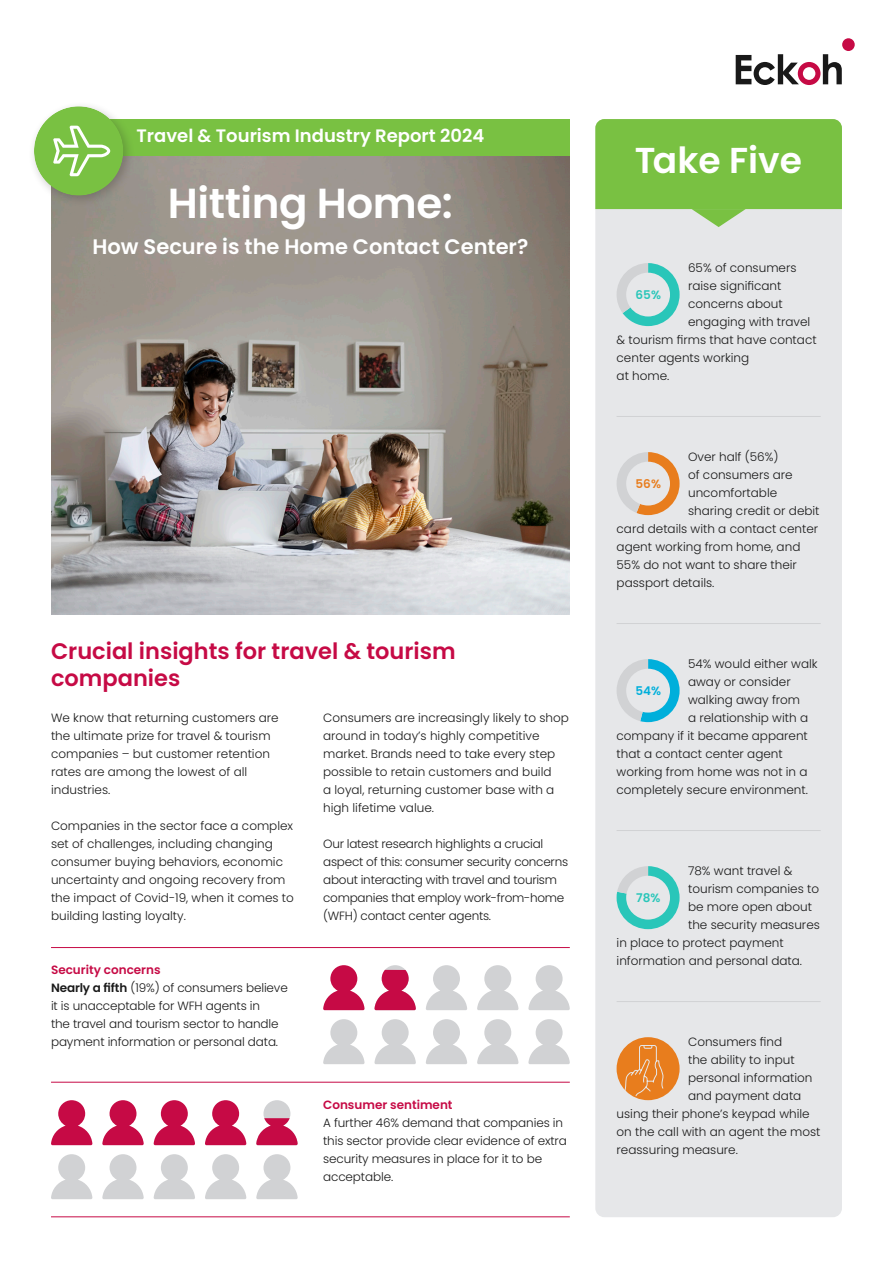
<style>
.page{position:relative;width:893px;height:1263px;background:#fff}
.page>*{position:absolute;margin:0;border:0;box-sizing:border-box;transform-origin:0 0}
.t1{font:600 42px "Poppins";letter-spacing:-.01em;color:#fff}
.t2{font:600 36px "Poppins";color:#fff}
.t3{font:600 22.5px/27px "Poppins";color:#c60a45}
.t4{font:600 21px "Poppins";color:#fff}
.t5{font:600 18px "Poppins";color:#fff}
.Text{font:300 12px/18px "Poppins";color:#191919}
.Text-2{font:300 12px/18px "Poppins";letter-spacing:-.02em;color:#191919}
.Subhead{font:600 12px "Poppins";color:#c60a45}
.t6{font:600 12px "Poppins";color:#29c6b9}
.t7{font:600 12px "Poppins";color:#e87d1d}
.t8{font:600 12px "Poppins";color:#00afdb}
.s1{font-weight:600}
</style>
<div class="page">
<img style="left:51px;top:155px;width:519px;height:459px">
<div style="left:595px;top:119px;width:247px;height:1098px;background:#e6e7e9;border-radius:9px"></div>
<hr style="left:617px;top:416px;width:204px;height:1px;background:#d1d2d4">
<hr style="left:617px;top:623px;width:204px;height:1px;background:#d1d2d4">
<hr style="left:617px;top:830px;width:204px;height:1px;background:#d1d2d4">
<hr style="left:617px;top:1001px;width:204px;height:1px;background:#d1d2d4">
<svg style="left:736px;top:54px;width:106px;height:31px"></svg>
<div style="left:842px;top:38px;width:13px;height:13px;background:#c60a45;border-radius:50%"></div>
<div style="left:617px;top:1037px;width:63px;height:63px;background:#e87d1d;border-radius:50%"></div>
<svg style="left:624px;top:1045px;width:40px;height:52px"></svg>
<hr style="left:51px;top:1216px;width:519px;height:1px;background:#c60a45">
<hr style="left:51px;top:1082px;width:519px;height:1px;background:#c60a45">
<hr style="left:51px;top:947px;width:519px;height:1px;background:#c60a45">
<svg style="left:595px;top:119px;width:247px;height:108px;background:#89c65b"></svg>
<svg style="left:617px;top:263px;width:63px;height:63px"></svg>
<svg style="left:617px;top:452px;width:63px;height:63px"></svg>
<svg style="left:617px;top:659px;width:63px;height:63px"></svg>
<svg style="left:617px;top:866px;width:63px;height:63px"></svg>
<div style="left:51px;top:119px;width:519px;height:36px;background:#79c142"></div>
<svg style="left:323px;top:965px;width:42px;height:45px"></svg>
<svg style="left:426px;top:965px;width:41px;height:45px"></svg>
<svg style="left:477px;top:965px;width:41px;height:45px"></svg>
<svg style="left:323px;top:1019px;width:42px;height:45px"></svg>
<svg style="left:374px;top:1019px;width:42px;height:45px"></svg>
<svg style="left:426px;top:1019px;width:41px;height:45px"></svg>
<svg style="left:477px;top:1019px;width:41px;height:45px"></svg>
<svg style="left:528px;top:1019px;width:42px;height:45px"></svg>
<svg style="left:528px;top:965px;width:42px;height:45px"></svg>
<svg style="left:51px;top:1100px;width:41px;height:45px"></svg>
<svg style="left:102px;top:1100px;width:42px;height:45px"></svg>
<svg style="left:154px;top:1100px;width:41px;height:45px"></svg>
<svg style="left:205px;top:1100px;width:41px;height:45px"></svg>
<svg style="left:51px;top:1154px;width:41px;height:45px"></svg>
<svg style="left:102px;top:1154px;width:42px;height:45px"></svg>
<svg style="left:154px;top:1154px;width:41px;height:45px"></svg>
<svg style="left:205px;top:1154px;width:41px;height:45px"></svg>
<svg style="left:256px;top:1154px;width:42px;height:45px"></svg>
<svg style="left:374px;top:965px;width:42px;height:45px"></svg>
<svg style="left:256px;top:1100px;width:42px;height:45px"></svg>
<div style="left:28px;top:100px;width:108px;height:108px;background:#231f20;opacity:.25"></div>
<div style="left:34px;top:106px;width:89px;height:90px;background:#79c142;border-radius:50%"></div>
<svg style="left:53px;top:126px;width:57px;height:50px"></svg>
<p class="t5" style="left:137px;top:125px;width:349px">Travel &amp; Tourism Industry Report 2024</p>
<p class="t1" style="left:168px;top:179px;width:287px">Hitting Home:</p>
<p class="t4" style="left:92px;top:235px;width:438px">How Secure is the Home Contact Center?</p>
<p class="t3" style="left:51px;top:638px;width:406px">Crucial insights for travel &amp; tourism companies</p>
<p class="Text" style="left:51px;top:709px;width:229px">We know that returning customers are the ultimate prize for travel &amp; tourism companies – but customer retention rates are among the lowest of all industries.</p>
<p class="Text" style="left:51px;top:817px;width:244px">Companies in the sector face a complex set of challenges, including changing consumer buying behaviors, economic uncertainty and ongoing recovery from the impact of Covid-19, when it comes to building lasting loyalty.</p>
<p class="Text" style="left:323px;top:709px;width:247px">Consumers are increasingly likely to shop around in today’s highly competitive market. Brands need to take every step possible to retain customers and build<br>a loyal, returning customer base with a high lifetime value.</p>
<p class="Text-2" style="left:323px;top:835px;width:246px">Our latest research highlights a crucial aspect of this: consumer security concerns about interacting with travel and tourism companies that employ work-from-home (WFH) contact center agents.</p>
<p class="Subhead" style="left:51px;top:963px;width:111px">Security concerns</p>
<p class="Text" style="left:51px;top:979px;width:238px"><span class="s1">Nearly a fifth</span> (19%) of consumers believe it is unacceptable for WFH agents in<br>the travel and tourism sector to handle payment information or personal data.</p>
<p class="Subhead" style="left:323px;top:1098px;width:131px">Consumer sentiment</p>
<p class="Text" style="left:323px;top:1114px;width:245px">A further 46% demand that companies in this sector provide clear evidence of extra security measures in place for it to be acceptable.</p>
<p class="t2" style="left:635px;top:140px;width:169px">Take Five</p>
<p class="Text" style="left:688px;top:259px;width:110px">65% of consumers</p>
<p class="Text" style="left:688px;top:277px;width:95px">raise significant</p>
<p class="Text" style="left:688px;top:295px;width:96px">concerns about</p>
<p class="Text" style="left:688px;top:313px;width:124px">engaging with travel</p>
<p class="Text" style="left:617px;top:331px;width:202px">&amp; tourism firms that have contact</p>
<p class="Text" style="left:617px;top:349px;width:134px">center agents working</p>
<p class="Text" style="left:617px;top:367px;width:54px">at home.</p>
<p class="t6" style="left:636px;top:288px;width:27px">65%</p>
<p class="Text" style="left:688px;top:448px;width:92px">Over half (56%)</p>
<p class="Text" style="left:688px;top:466px;width:106px">of consumers are</p>
<p class="Text" style="left:688px;top:484px;width:91px">uncomfortable</p>
<p class="Text" style="left:688px;top:502px;width:133px">sharing credit or debit</p>
<p class="Text" style="left:617px;top:520px;width:203px">card details with a contact center</p>
<p class="Text" style="left:617px;top:538px;width:185px">agent working from home, and</p>
<p class="Text" style="left:617px;top:556px;width:182px">55% do not want to share their</p>
<p class="Text" style="left:617px;top:574px;width:99px">passport details.</p>
<p class="t7" style="left:636px;top:477px;width:27px">56%</p>
<p class="Text" style="left:688px;top:655px;width:131px">54% would either walk</p>
<p class="Text" style="left:688px;top:673px;width:104px">away or consider</p>
<p class="Text" style="left:688px;top:691px;width:114px">walking away from</p>
<p class="Text" style="left:688px;top:709px;width:122px">a relationship with a</p>
<p class="Text" style="left:617px;top:727px;width:193px">company if it became apparent</p>
<p class="Text" style="left:617px;top:745px;width:168px">that a contact center agent</p>
<p class="Text" style="left:617px;top:763px;width:193px">working from home was not in a</p>
<p class="Text" style="left:617px;top:781px;width:193px">completely secure environment.</p>
<p class="t8" style="left:635px;top:684px;width:27px">54%</p>
<p class="Text" style="left:688px;top:862px;width:106px">78% want travel &amp;</p>
<p class="Text" style="left:688px;top:880px;width:133px">tourism companies to</p>
<p class="Text" style="left:688px;top:898px;width:125px">be more open about</p>
<p class="Text" style="left:688px;top:916px;width:133px">the security measures</p>
<p class="Text" style="left:617px;top:934px;width:169px">in place to protect payment</p>
<p class="Text" style="left:617px;top:952px;width:187px">information and personal data.</p>
<p class="t6" style="left:636px;top:891px;width:26px">78%</p>
<p class="Text" style="left:688px;top:1033px;width:96px">Consumers find</p>
<p class="Text" style="left:688px;top:1051px;width:108px">the ability to input</p>
<p class="Text" style="left:688px;top:1069px;width:126px">personal information</p>
<p class="Text" style="left:688px;top:1087px;width:115px">and payment data</p>
<p class="Text" style="left:617px;top:1105px;width:195px">using their phone’s keypad while</p>
<p class="Text" style="left:617px;top:1123px;width:205px">on the call with an agent the most</p>
<p class="Text" style="left:617px;top:1141px;width:123px">reassuring measure.</p>
</div>
